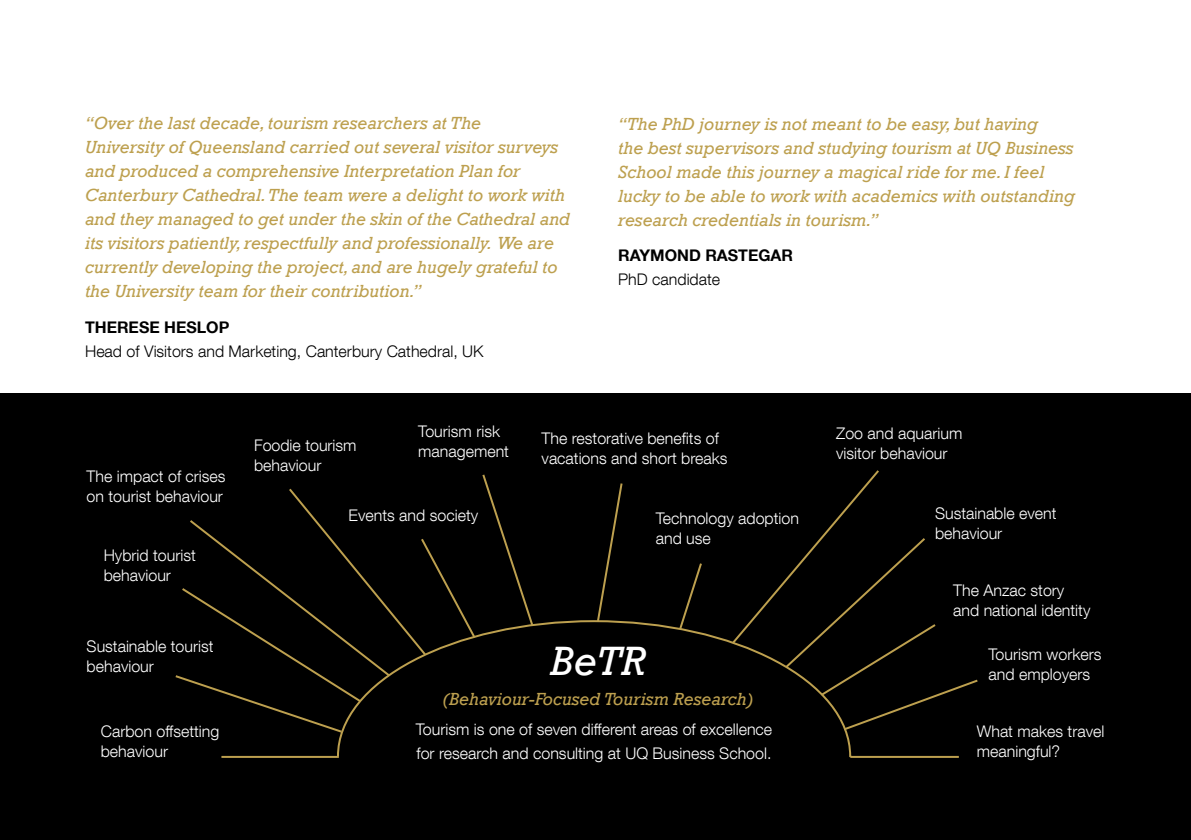
<style>
.page{position:relative;width:1191px;height:840px;background:#fff}
.page>*{position:absolute;margin:0;border:0;box-sizing:border-box;transform-origin:0 0}
.t1{font:italic 42px "Rockwell";color:#fff}
.t2{font:italic 18px/24px "Rockwell";color:#bda04f}
.t3{font:300 16px/20px "Helvetica Neue LT Com";color:#fff}
.t4{font:300 16px "Helvetica Neue LT Com";color:#000}
.t5{font:700 16px "Helvetica Neue LT Com";color:#000}
</style>
<div class="page">
<div style="left:0;top:393px;width:1191px;height:446px;background:#000"></div>
<svg style="left:175px;top:474px;width:356px;height:257px"></svg>
<svg style="left:336px;top:618px;width:623px;height:140px"></svg>
<svg style="left:595px;top:483px;width:29px;height:140px"></svg>
<svg style="left:678px;top:563px;width:25px;height:67px"></svg>
<svg style="left:730px;top:470px;width:248px;height:261px"></svg>
<hr style="left:221px;top:755px;width:118px;height:2px;background:#bda04f">
<p class="t2" style="left:85px;top:111px;width:486px">“Over the last decade, tourism researchers at The<br>University of Queensland carried out several visitor surveys and produced a comprehensive Interpretation Plan for Canterbury Cathedral. The team were a delight to work with and they managed to get under the skin of the Cathedral and its visitors patiently, respectfully and professionally. We are currently developing the project, and are hugely grateful to the University team for their contribution.”</p>
<p class="t5" style="left:85px;top:317px;width:146px">THERESE HESLOP</p>
<p class="t4" style="left:85px;top:341px;width:400px">Head of Visitors and Marketing, Canterbury Cathedral, UK</p>
<p class="t2" style="left:618px;top:112px;width:458px">“The PhD journey is not meant to be easy, but having<br>the best supervisors and studying tourism at UQ Business School made this journey a magical ride for me. I feel lucky to be able to work with academics with outstanding research credentials in tourism.”</p>
<p class="t5" style="left:618px;top:245px;width:176px">RAYMOND RASTEGAR</p>
<p class="t4" style="left:618px;top:269px;width:103px">PhD candidate</p>
<p class="t3" style="left:87px;top:466px;width:140px">The impact of crises on tourist behaviour</p>
<p class="t3" style="left:104px;top:544px;width:94px">Hybrid tourist behaviour</p>
<p class="t3" style="left:87px;top:636px;width:128px">Sustainable tourist behaviour</p>
<p class="t3" style="left:254px;top:435px;width:104px">Foodie tourism behaviour</p>
<p class="t3" style="left:418px;top:421px;width:92px">Tourism risk management</p>
<p class="t3" style="left:541px;top:428px;width:187px">The restorative benefits of vacations and short breaks</p>
<p class="t3" style="left:348px;top:505px;width:131px">Events and society</p>
<p class="t3" style="left:656px;top:508px;width:145px">Technology adoption and use</p>
<h1 class="t1" style="left:550px;top:636px;width:97px">BeTR</h1>
<p class="t2" style="left:442px;top:686px;width:313px">(Behaviour-Focused Tourism Research)</p>
<p class="t3" style="left:101px;top:721px;width:120px">Carbon offsetting behaviour</p>
<p class="t3" style="left:416px;top:716px;width:358px;line-height:24px">Tourism is one of seven different areas of excellence for research and consulting at UQ Business School.</p>
<p class="t3" style="left:836px;top:423px;width:128px">Zoo and aquarium visitor behaviour</p>
<p class="t3" style="left:935px;top:502px;width:123px">Sustainable event behaviour</p>
<p class="t3" style="left:953px;top:579px;width:139px">The Anzac story and national identity</p>
<p class="t3" style="left:988px;top:643px;width:114px">Tourism workers and employers</p>
<p class="t3" style="left:977px;top:721px;width:129px">What makes travel meaningful?</p>
</div>
